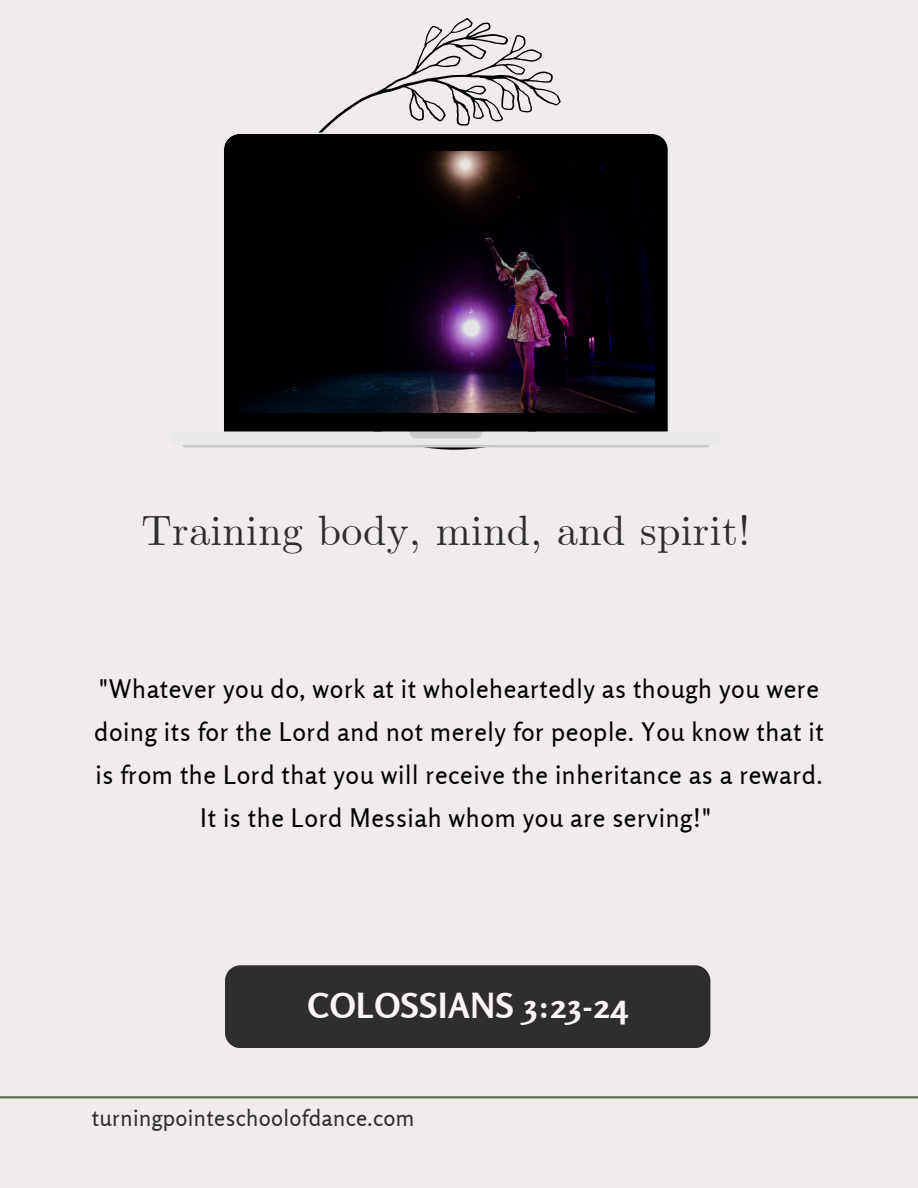
<style>
.page{position:relative;width:918px;height:1188px;background:#f0eceb}
.page>*{position:absolute;margin:0;border:0;box-sizing:border-box;transform-origin:0 0}
.t1{font:42px "CMU Serif";letter-spacing:.01em;color:#2e2e2e}
.t2{font:700 34.5px "Rosario";letter-spacing:.02em;color:#fbf5f5}
.t3{font:25.5px/42.8px "Rosario";letter-spacing:.02em;color:#000;text-align:center}
.t4{font:22.5px "Rosario";letter-spacing:.015em;color:#2e2e2e}
</style>
<div class="page">
<svg style="left:319px;top:42px;width:242px;height:408px"></svg>
<hr style="left:0;top:1096px;width:918px;height:2px;background:#66705a">
<svg style="left:425px;top:18px;width:101px;height:24px"></svg>
<svg style="left:224px;top:132px;width:444px;height:313px;fill:#000"></svg>
<svg style="left:409px;top:432px;width:73px;height:6px"></svg>
<svg style="left:183px;top:445px;width:526px;height:3px;background:#cdcccc"></svg>
<img style="left:238px;top:152px;width:416px;height:260px">
<div style="left:225px;top:965px;width:485px;height:83px;background:#2e2e2e;border-radius:16px"></div>
<p class="t1" style="left:142px;top:506px;width:610px">Training body, mind, and spirit!</p>
<p class="t3" style="left:94px;top:668px;width:731px">"Whatever you do, work at it wholeheartedly as though you were doing its for the Lord and not merely for people. You know that it is from the Lord that you will receive the inheritance as a reward.<br>It is the Lord Messiah whom you are serving!"</p>
<p class="t2" style="left:308px;top:984px;width:321px">COLOSSIANS 3:23-24</p>
<p class="t4" style="left:92px;top:1104px;width:324px">turningpointeschoolofdance.com</p>
</div>
